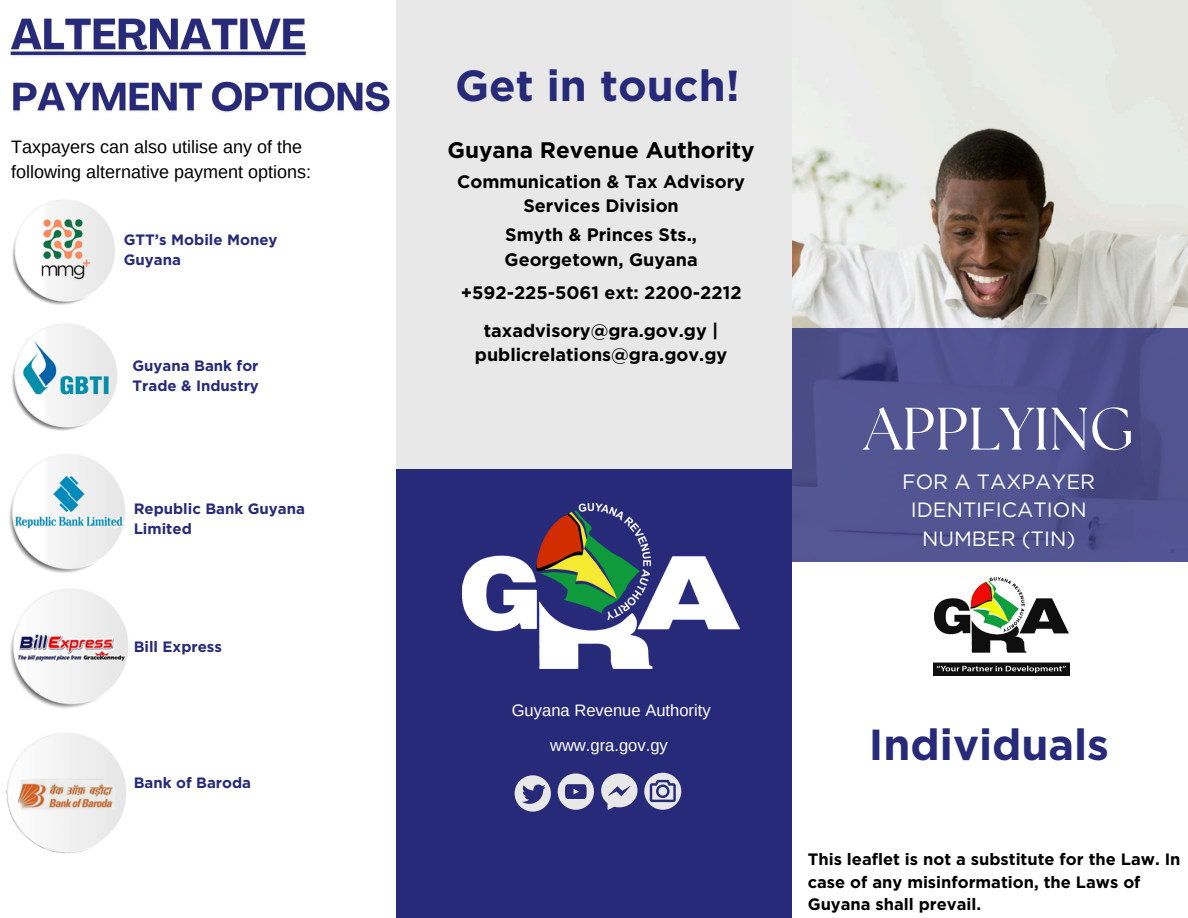
<style>
.page{position:relative;width:1188px;height:918px;background:#fff}
.page>*{position:absolute;margin:0;border:0;box-sizing:border-box;transform-origin:0 0}
.t1{font:59.7px "The Seasons";color:#fff}
.t2{font:700 43.35px "Gotham";color:#272a79}
.t3{font:700 22.5px "Gotham";color:#000}
.t4{font:20.7px/28.3px "Gotham";color:#fff;text-align:center}
.t5{font:700 18px/24.8px "Gotham";color:#000;text-align:center}
.t6{font:18px/24.8px "Arimo";color:#000}
.t7{font:16.65px "Arimo";color:#fff}
.t8{font:700 16.5px/22.5px "Gotham";color:#000}
.t9{font:700 15px/20.2px "Gotham";color:#272a79}
</style>
<div class="page">
<div style="left:396px;top:0;width:396px;height:668px;background:#e8e8e8"></div>
<img style="left:792px;top:0;width:396px;height:328px">
<div style="left:396px;top:469px;width:396px;height:449px;background:#272a79"></div>
<svg style="left:792px;top:328px;width:396px;height:233px;background:#4e518d"></svg>
<img style="left:933px;top:577px;width:136px;height:99px">
<img style="left:12px;top:199px;width:103px;height:105px">
<img style="left:12px;top:323px;width:105px;height:108px">
<img style="left:9px;top:454px;width:116px;height:118px">
<img style="left:10px;top:589px;width:119px;height:119px">
<img style="left:6px;top:733px;width:120px;height:121px">
<svg style="left:515px;top:775px;width:36px;height:36px"></svg>
<svg style="left:558px;top:773px;width:36px;height:36px"></svg>
<svg style="left:601px;top:773px;width:36px;height:36px"></svg>
<svg style="left:644px;top:773px;width:37px;height:37px"></svg>
<div style="left:658px;top:787px;width:9px;height:9px;background:#e8e8e8;border-radius:50%"></div>
<img style="left:463px;top:503px;width:276px;height:166px">
<img style="left:13px;top:81px;width:377px;height:32px">
<img style="left:10px;top:18px;width:296px;height:38px">
<h6 class="t6" style="left:11px;top:134px;width:301px">Taxpayers can also utilise any of the following alternative payment options:</h6>
<h6 class="t9" style="left:124px;top:229px;width:155px">GTT’s Mobile Money<br>Guyana</h6>
<h6 class="t9" style="left:133px;top:356px;width:128px">Guyana Bank for<br>Trade &amp; Industry</h6>
<p class="t9" style="left:134px;top:498px;width:173px">Republic Bank Guyana<br>Limited</p>
<p class="t9" style="left:134px;top:636px;width:90px">Bill Express</p>
<p class="t9" style="left:134px;top:773px;width:119px">Bank of Baroda</p>
<p class="t2" style="left:455px;top:60px;width:286px">Get in touch!</p>
<p class="t3" style="left:447px;top:136px;width:309px">Guyana Revenue Authority</p>
<h5 class="t5" style="left:457px;top:169px;width:289px">Communication &amp; Tax Advisory<br>Services Division</h5>
<h3 class="t5" style="left:505px;top:222px;width:195px;text-align:left">Smyth &amp; Princes Sts.,<br>Georgetown, Guyana</h3>
<p class="t5" style="left:461px;top:280px;width:282px">+592-225-5061 ext: 2200-2212</p>
<p class="t5" style="left:475px;top:318px;width:254px">taxadvisory@gra.gov.gy | publicrelations@gra.gov.gy</p>
<p class="t1" style="left:864px;top:402px;width:271px">APPLYING</p>
<p class="t4" style="left:902px;top:467px;width:195px">FOR A TAXPAYER<br>IDENTIFICATION<br>NUMBER (TIN)</p>
<h6 class="t7" style="left:512px;top:701px;width:200px">Guyana Revenue Authority</h6>
<p class="t7" style="left:550px;top:736px;width:119px">www.gra.gov.gy</p>
<p class="t2" style="left:869px;top:719px;width:242px">Individuals</p>
<h1 class="t8" style="left:808px;top:848px;width:374px">This leaflet is not a substitute for the Law. In case of any misinformation, the Laws of<br>Guyana shall prevail.</h1>
</div>
